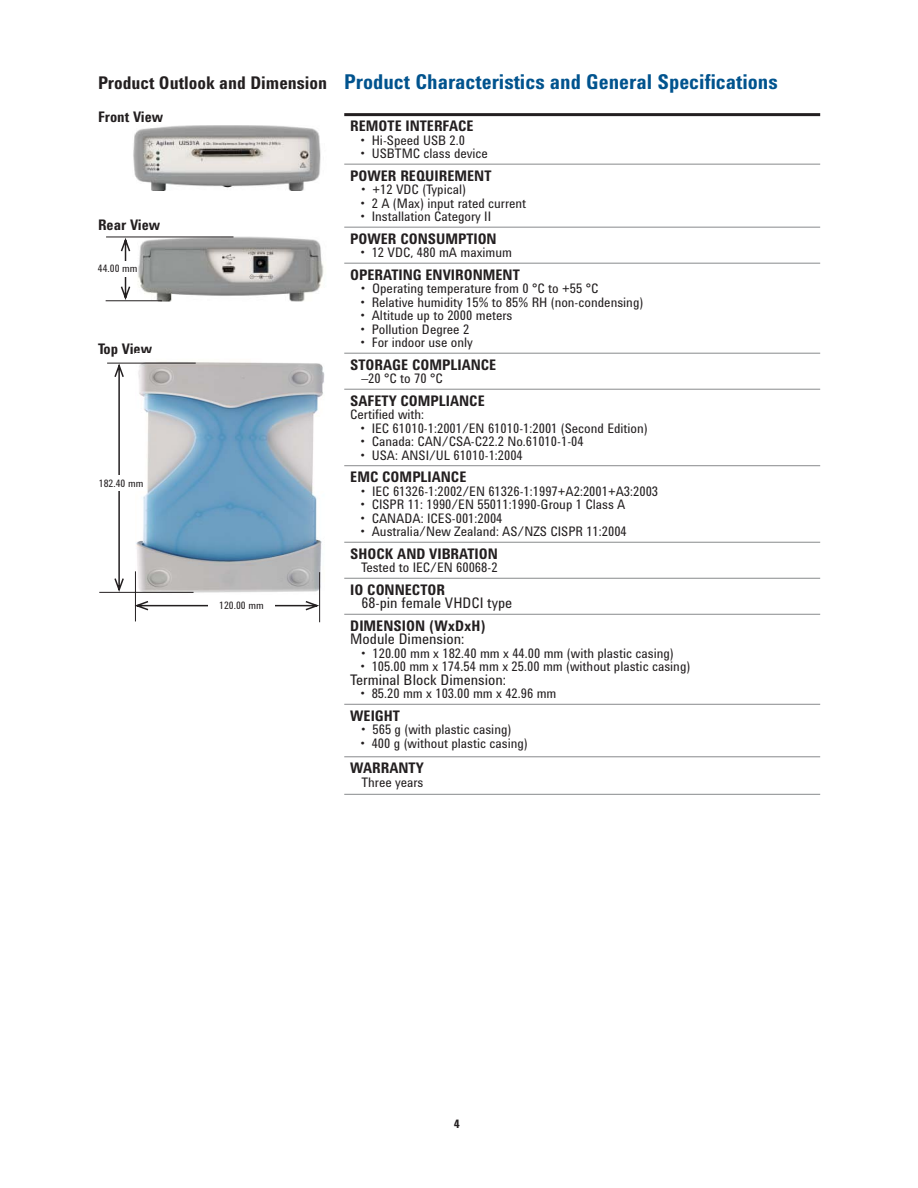
<style>
.page{position:relative;width:918px;height:1188px;background:#fff}
.page>*{position:absolute;margin:0;border:0;box-sizing:border-box;transform-origin:0 0}
.t1{font:700 21px "Agilent Condensed CFF";color:#00538e}
.t2{font:700 18px "Agilent Condensed CFF";color:#231f20}
.t3{font:700 15px "Agilent Condensed CFF";color:#231f20}
.t4{font:15px "Agilent Condensed CFF";color:#231f20}
.t5{font:13.5px "Agilent Condensed CFF";color:#231f20}
.t6{font:700 12px "Agilent Condensed CFF";color:#231f20}
.t7{font:10.5px "Agilent Condensed CFF";color:#231f20}
.s1{font-weight:700}
</style>
<div class="page">
<hr style="left:344px;top:113px;width:476px;height:3px;background:#231f20">
<hr style="left:344px;top:164px;width:476px;height:1px;background:#888a8c">
<hr style="left:344px;top:227px;width:476px;height:1px;background:#888a8c">
<hr style="left:344px;top:263px;width:476px;height:1px;background:#888a8c">
<hr style="left:344px;top:353px;width:476px;height:1px;background:#888a8c">
<hr style="left:344px;top:389px;width:476px;height:1px;background:#888a8c">
<hr style="left:344px;top:465px;width:476px;height:1px;background:#888a8c">
<hr style="left:344px;top:542px;width:476px;height:1px;background:#888a8c">
<hr style="left:344px;top:578px;width:476px;height:1px;background:#888a8c">
<hr style="left:344px;top:614px;width:476px;height:1px;background:#888a8c">
<hr style="left:344px;top:704px;width:476px;height:1px;background:#888a8c">
<hr style="left:344px;top:756px;width:476px;height:1px;background:#888a8c">
<hr style="left:344px;top:794px;width:476px;height:1px;background:#888a8c">
<img style="left:133px;top:125px;width:188px;height:65px">
<hr style="left:107px;top:363px;width:89px;height:1px;background:#231f20">
<hr style="left:99px;top:592px;width:95px;height:1px;background:#231f20">
<hr style="left:135px;top:571px;width:1px;height:50px;background:#231f20">
<hr style="left:319px;top:572px;width:1px;height:50px;background:#231f20">
<svg style="left:113px;top:362px;width:208px;height:250px"></svg>
<div style="left:208px;top:599px;width:67px;height:13px;background:#fff"></div>
<div style="left:113px;top:475px;width:15px;height:16px;background:#fff"></div>
<img style="left:132px;top:237px;width:192px;height:65px">
<hr style="left:106px;top:237px;width:128px;height:1px;background:#231f20">
<hr style="left:106px;top:300px;width:56px;height:1px;background:#231f20">
<svg style="left:120px;top:236px;width:12px;height:66px"></svg>
<div style="left:118px;top:261px;width:15px;height:16px;background:#fff"></div>
<h2 class="t2" style="left:98px;top:76px;width:231px">Product Outlook and Dimension</h2>
<p class="t3" style="left:98px;top:111px;width:67px">Front View</p>
<p class="t3" style="left:98px;top:219px;width:64px">Rear View</p>
<p class="t7" style="left:98px;top:265px;width:41px">44.00 mm</p>
<p class="t3" style="left:98px;top:343px;width:56px">Top View</p>
<p class="t7" style="left:99px;top:480px;width:46px">182.40 mm</p>
<p class="t7" style="left:219px;top:602px;width:46px">120.00 mm</p>
<h1 class="t1" style="left:344px;top:74px;width:435px">Product Characteristics and General Specifications</h1>
<p class="t3" style="left:350px;top:121px;width:125px">REMOTE INTERFACE</p>
<p class="t5" style="left:360px;top:135px;width:106px">• Hi-Speed USB 2.0</p>
<p class="t5" style="left:360px;top:149px;width:129px">• USBTMC class device</p>
<p class="t3" style="left:350px;top:170px;width:143px">POWER REQUIREMENT</p>
<p class="t5" style="left:361px;top:185px;width:106px">• +12 VDC (Typical)</p>
<p class="t5" style="left:360px;top:198px;width:167px">• 2 A (Max) input rated current</p>
<p class="t5" style="left:360px;top:212px;width:132px">• Installation Category II</p>
<p class="t3" style="left:350px;top:233px;width:148px">POWER CONSUMPTION</p>
<p class="t5" style="left:360px;top:248px;width:153px">• 12 VDC, 480 mA maximum</p>
<p class="t3" style="left:350px;top:269px;width:171px">OPERATING ENVIRONMENT</p>
<p class="t5" style="left:361px;top:284px;width:239px"><span class="s1">•</span> Operating temperature from 0 °C to +55 °C</p>
<p class="t5" style="left:360px;top:297px;width:285px">• Relative humidity 15% to 85% RH (non-condensing)</p>
<p class="t5" style="left:360px;top:311px;width:154px">• Altitude up to 2000 meters</p>
<p class="t5" style="left:360px;top:324px;width:110px">• Pollution Degree 2</p>
<p class="t5" style="left:360px;top:338px;width:114px">• For indoor use only</p>
<p class="t3" style="left:350px;top:359px;width:148px">STORAGE COMPLIANCE</p>
<p class="t5" style="left:362px;top:374px;width:83px">–20 °C to 70 °C</p>
<p class="t3" style="left:350px;top:395px;width:136px">SAFETY COMPLIANCE</p>
<p class="t5" style="left:350px;top:410px;width:75px">Certified with:</p>
<p class="t5" style="left:360px;top:423px;width:289px">• IEC 61010-1:2001/EN 61010-1:2001 (Second Edition)</p>
<p class="t5" style="left:360px;top:437px;width:225px">• Canada: CAN/CSA-C22.2 No.61010-1-04</p>
<p class="t5" style="left:360px;top:450px;width:164px">• USA: ANSI/UL 61010-1:2004</p>
<p class="t3" style="left:350px;top:472px;width:118px">EMC COMPLIANCE</p>
<p class="t5" style="left:361px;top:486px;width:299px">• IEC 61326-1:2002/EN 61326-1:1997+A2:2001+A3:2003</p>
<p class="t5" style="left:360px;top:500px;width:267px">• CISPR 11: 1990/EN 55011:1990-Group 1 Class A</p>
<p class="t5" style="left:360px;top:513px;width:144px">• CANADA: ICES-001:2004</p>
<p class="t5" style="left:360px;top:527px;width:268px">• Australia/New Zealand: AS/NZS CISPR 11:2004</p>
<p class="t3" style="left:350px;top:548px;width:149px">SHOCK AND VIBRATION</p>
<p class="t5" style="left:361px;top:563px;width:138px">Tested to IEC/EN 60068-2</p>
<p class="t3" style="left:350px;top:584px;width:96px">IO CONNECTOR</p>
<p class="t4" style="left:362px;top:598px;width:152px">68-pin female VHDCI type</p>
<p class="t3" style="left:350px;top:620px;width:137px">DIMENSION (WxDxH)</p>
<p class="t4" style="left:350px;top:634px;width:116px">Module Dimension:</p>
<p class="t5" style="left:361px;top:648px;width:314px">• 120.00 mm x 182.40 mm x 44.00 mm (with plastic casing)</p>
<p class="t5" style="left:360px;top:662px;width:332px">• 105.00 mm x 174.54 mm x 25.00 mm (without plastic casing)</p>
<p class="t4" style="left:350px;top:674px;width:157px">Terminal Block Dimension:</p>
<p class="t5" style="left:360px;top:689px;width:198px">• 85.20 mm x 103.00 mm x 42.96 mm</p>
<p class="t3" style="left:350px;top:710px;width:51px">WEIGHT</p>
<p class="t5" style="left:361px;top:725px;width:152px">• 565 g (with plastic casing)</p>
<p class="t5" style="left:360px;top:738px;width:169px">• 400 g (without plastic casing)</p>
<p class="t3" style="left:350px;top:763px;width:75px">WARRANTY</p>
<p class="t5" style="left:362px;top:777px;width:63px">Three years</p>
<p class="t6" style="left:454px;top:1120px;width:7px">4</p>
</div>
